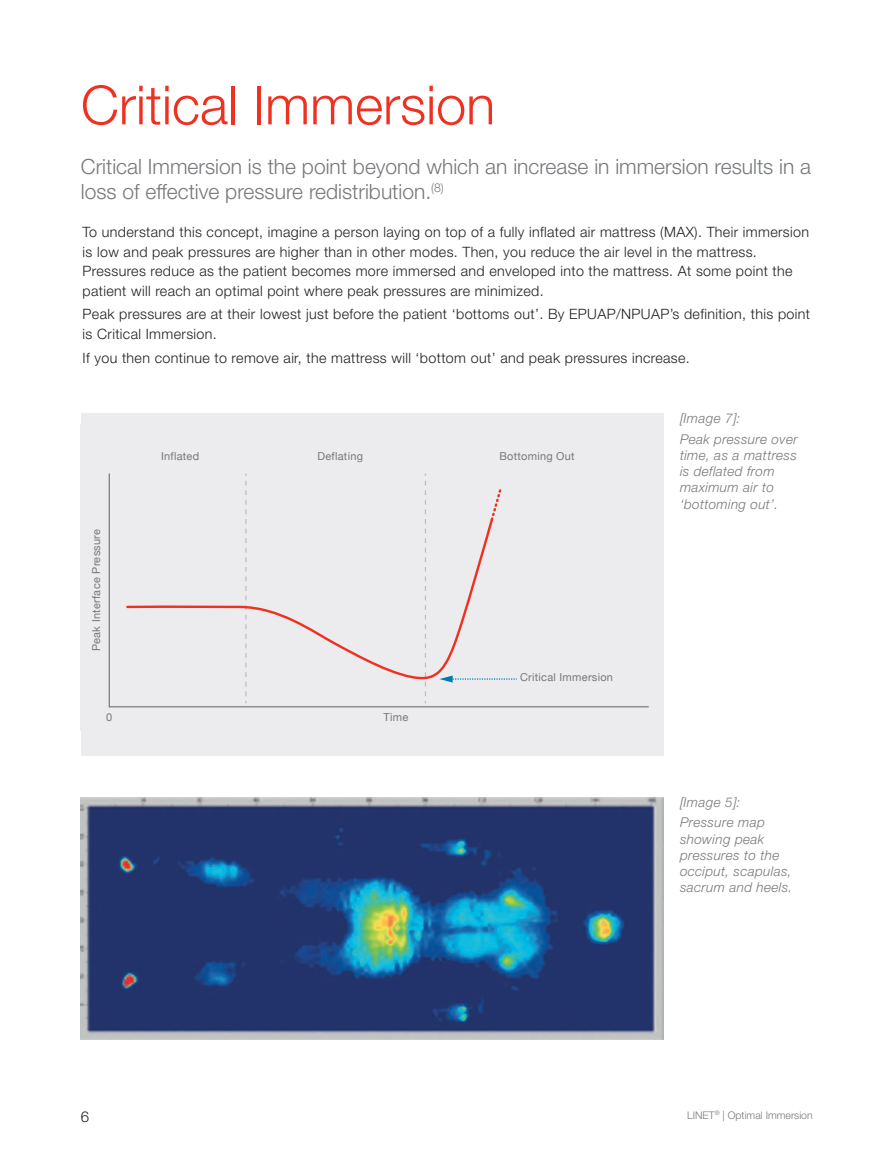
<style>
.page{position:relative;width:894px;height:1149px;background:#fff}
.page>*{position:absolute;margin:0;border:0;box-sizing:border-box;transform-origin:0 0}
.t1{font:300 54px "Helvetica Neue LT Pro";color:#ef3122}
.t2{font:300 21px/25.2px "Helvetica Neue LT Pro";color:#76787b}
.t3{font:300 15px "Helvetica Neue LT Pro";color:#231f20}
.t4{font:300 14.25px/19.5px "Helvetica Neue LT Pro";letter-spacing:.025em;color:#231f20}
.t5{font:italic 300 13.5px/16.2px "Helvetica Neue LT Pro";letter-spacing:.025em;color:#76787b}
.t6{font:10.95px "Helvetica Neue";letter-spacing:.025em;color:#76787b}
.t7{font:300 10.5px "Helvetica Neue LT Pro";color:#76787b}
</style>
<div class="page">
<img style="left:81px;top:797px;width:582px;height:242px">
<div style="left:81px;top:413px;width:582px;height:342px;background:#ececee"></div>
<svg style="left:108px;top:473px;width:541px;height:234px"></svg>
<svg style="left:245px;top:473px;width:1px;height:230px"></svg>
<svg style="left:425px;top:473px;width:1px;height:230px"></svg>
<svg style="left:125px;top:516px;width:369px;height:164px"></svg>
<svg style="left:488px;top:487px;width:14px;height:35px"></svg>
<svg style="left:439px;top:675px;width:77px;height:7px"></svg>
<h1 class="t1" style="left:81px;top:72px;width:416px">Critical Immersion</h1>
<h2 class="t2" style="left:81px;top:153px;width:731px">Critical Immersion is the point beyond which an increase in immersion results in a loss of effective pressure redistribution.<sup>(8)</sup></h2>
<p class="t4" style="left:83px;top:222px;width:727px">To understand this concept, imagine a person laying on top of a fully inflated air mattress (MAX). Their immersion is low and peak pressures are higher than in other modes. Then, you reduce the air level in the mattress.<br>Pressures reduce as the patient becomes more immersed and enveloped into the mattress. At some point the patient will reach an optimal point where peak pressures are minimized.</p>
<p class="t4" style="left:83px;top:304px;width:728px">Peak pressures are at their lowest just before the patient ‘bottoms out’. By EPUAP/NPUAP’s definition, this point is Critical Immersion.</p>
<p class="t4" style="left:83px;top:347px;width:608px">If you then continue to remove air, the mattress will ‘bottom out’ and peak pressures increase.</p>
<p class="t6" style="left:88px;top:651px;width:124px;rotate:-90deg">Peak Interface Pressure</p>
<p class="t6" style="left:161px;top:448px;width:40px">Inflated</p>
<p class="t6" style="left:317px;top:448px;width:47px">Deflating</p>
<p class="t6" style="left:499px;top:448px;width:77px">Bottoming Out</p>
<p class="t6" style="left:520px;top:669px;width:94px">Critical Immersion</p>
<p class="t6" style="left:106px;top:708px;width:8px">0</p>
<p class="t6" style="left:383px;top:708px;width:26px">Time</p>
<p class="t5" style="left:679px;top:408px;width:119px;line-height:20.4px">[Image 7]:<br>Peak pressure over</p>
<p class="t5" style="left:679px;top:446px;width:118px">time, as a mattress is deflated from maximum air to ‘bottoming out’.</p>
<p class="t5" style="left:679px;top:791px;width:86px;line-height:20.4px">[Image 5]:<br>Pressure map</p>
<p class="t5" style="left:679px;top:830px;width:114px">showing peak pressures to the occiput, scapulas, sacrum and heels.</p>
<p class="t3" style="left:81px;top:1107px;width:10px">6</p>
<p class="t7" style="left:687px;top:1108px;width:127px">LINET<sup>®</sup> | Optimal Immersion</p>
</div>
